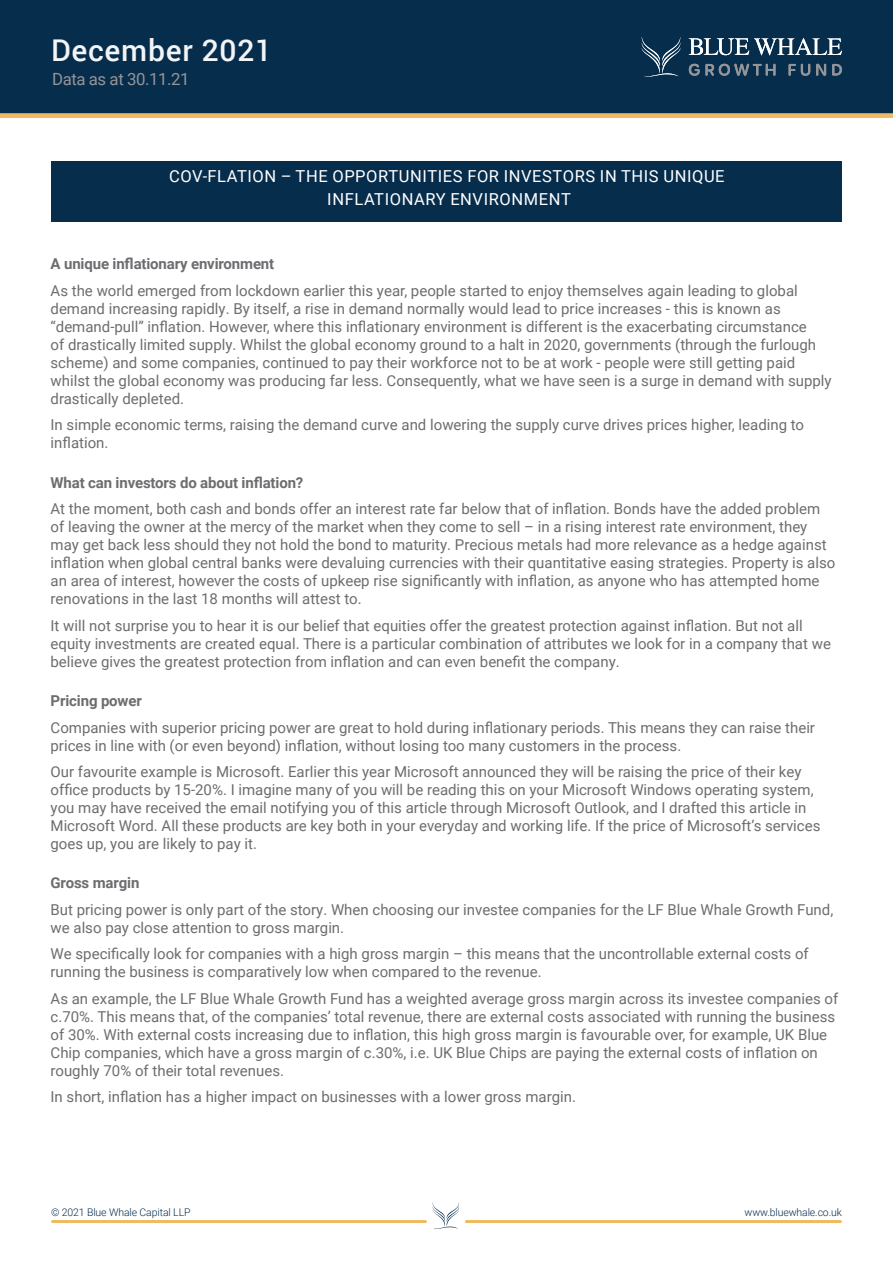
<style>
.page{position:relative;width:893px;height:1263px;background:#fff}
.page>*{position:absolute;margin:0;border:0;box-sizing:border-box;transform-origin:0 0}
.t1{font:500 30px "Roboto";letter-spacing:.025em;color:#f2f4f6}
.t2{font:16.8px "Roboto";letter-spacing:-.025em;color:#939598}
.t3{font:16.5px/22.5px "Roboto";letter-spacing:.035em;color:#fff;text-align:center}
.Paragraph_Style_6{font:15px/18px "Roboto";color:#6c6d70}
.Paragraph_Style_6-2{font:700 15px "Roboto";letter-spacing:-.01em;color:#6c6d70}
.t4{font:300 10.5px "Roboto";letter-spacing:-.01em;color:#052b4c}
</style>
<div class="page">
<div style="left:0;top:0;width:893px;height:116px;background:#072d4c"></div>
<svg style="left:433px;top:1202px;width:26px;height:27px"></svg>
<hr style="left:53px;top:1220px;width:372px;height:3px;background:#f0bb60">
<hr style="left:466px;top:1220px;width:374px;height:3px;background:#f0bb60">
<div style="left:0;top:113px;width:893px;height:5px;background:#f0bb60"></div>
<svg style="left:642px;top:38px;width:38px;height:39px"></svg>
<svg style="left:689px;top:38px;width:153px;height:17px"></svg>
<svg style="left:689px;top:64px;width:86px;height:12px"></svg>
<svg style="left:789px;top:64px;width:21px;height:12px"></svg>
<svg style="left:816px;top:64px;width:10px;height:12px"></svg>
<svg style="left:832px;top:64px;width:10px;height:12px"></svg>
<div style="left:51px;top:161px;width:791px;height:60px;background:#072d4c"></div>
<p class="t1" style="left:51px;top:29px;width:223px">December 2021</p>
<p class="t2" style="left:52px;top:67px;width:139px">Data as at 30.11.21</p>
<p class="t3" style="left:169px;top:165px;width:557px">COV-FLATION – THE OPPORTUNITIES FOR INVESTORS IN THIS UNIQUE<br>INFLATIONARY ENVIRONMENT</p>
<p class="Paragraph_Style_6-2" style="left:51px;top:254px;width:225px">A unique inflationary environment</p>
<p class="Paragraph_Style_6" style="left:51px;top:281px;width:782px">As the world emerged from lockdown earlier this year, people started to enjoy themselves again leading to global demand increasing rapidly. By itself, a rise in demand normally would lead to price increases - this is known as “demand-pull” inflation. However, where this inflationary environment is different is the exacerbating circumstance<br>of drastically limited supply. Whilst the global economy ground to a halt in 2020, governments (through the furlough scheme) and some companies, continued to pay their workforce not to be at work - people were still getting paid whilst the global economy was producing far less. Consequently, what we have seen is a surge in demand with supply drastically depleted.</p>
<p class="Paragraph_Style_6" style="left:51px;top:416px;width:755px">In simple economic terms, raising the demand curve and lowering the supply curve drives prices higher, leading to inflation.</p>
<p class="Paragraph_Style_6-2" style="left:51px;top:472px;width:254px">What can investors do about inflation?</p>
<p class="Paragraph_Style_6" style="left:51px;top:499px;width:786px">At the moment, both cash and bonds offer an interest rate far below that of inflation. Bonds have the added problem of leaving the owner at the mercy of the market when they come to sell – in a rising interest rate environment, they may get back less should they not hold the bond to maturity. Precious metals had more relevance as a hedge against inflation when global central banks were devaluing currencies with their quantitative easing strategies. Property is also an area of interest, however the costs of upkeep rise significantly with inflation, as anyone who has attempted home renovations in the last 18 months will attest to.</p>
<p class="Paragraph_Style_6" style="left:51px;top:616px;width:782px">It will not surprise you to hear it is our belief that equities offer the greatest protection against inflation. But not all equity investments are created equal. There is a particular combination of attributes we look for in a company that we believe gives the greatest protection from inflation and can even benefit the company.</p>
<p class="Paragraph_Style_6-2" style="left:51px;top:690px;width:93px">Pricing power</p>
<p class="Paragraph_Style_6" style="left:51px;top:718px;width:766px">Companies with superior pricing power are great to hold during inflationary periods. This means they can raise their prices in line with (or even beyond) inflation, without losing too many customers in the process.</p>
<p class="Paragraph_Style_6" style="left:51px;top:762px;width:771px">Our favourite example is Microsoft. Earlier this year Microsoft announced they will be raising the price of their key office products by 15-20%. I imagine many of you will be reading this on your Microsoft Windows operating system, you may have received the email notifying you of this article through Microsoft Outlook, and I drafted this article in Microsoft Word. All these products are key both in your everyday and working life. If the price of Microsoft’s services goes up, you are likely to pay it.</p>
<p class="Paragraph_Style_6-2" style="left:51px;top:872px;width:90px">Gross margin</p>
<p class="Paragraph_Style_6" style="left:51px;top:900px;width:784px">But pricing power is only part of the story. When choosing our investee companies for the LF Blue Whale Growth Fund, we also pay close attention to gross margin.</p>
<p class="Paragraph_Style_6" style="left:51px;top:944px;width:760px">We specifically look for companies with a high gross margin – this means that the uncontrollable external costs of running the business is comparatively low when compared to the revenue.</p>
<p class="Paragraph_Style_6" style="left:51px;top:989px;width:789px">As an example, the LF Blue Whale Growth Fund has a weighted average gross margin across its investee companies of c.70%. This means that, of the companies’ total revenue, there are external costs associated with running the business of 30%. With external costs increasing due to inflation, this high gross margin is favourable over, for example, UK Blue Chip companies, which have a gross margin of c.30%, i.e. UK Blue Chips are paying the external costs of inflation on roughly 70% of their total revenues.</p>
<p class="Paragraph_Style_6" style="left:51px;top:1087px;width:527px">In short, inflation has a higher impact on businesses with a lower gross margin.</p>
<p class="t4" style="left:51px;top:1204px;width:141px">© 2021 Blue Whale Capital LLP</p>
<p class="t4" style="left:745px;top:1204px;width:99px">www.bluewhale.co.uk</p>
</div>
